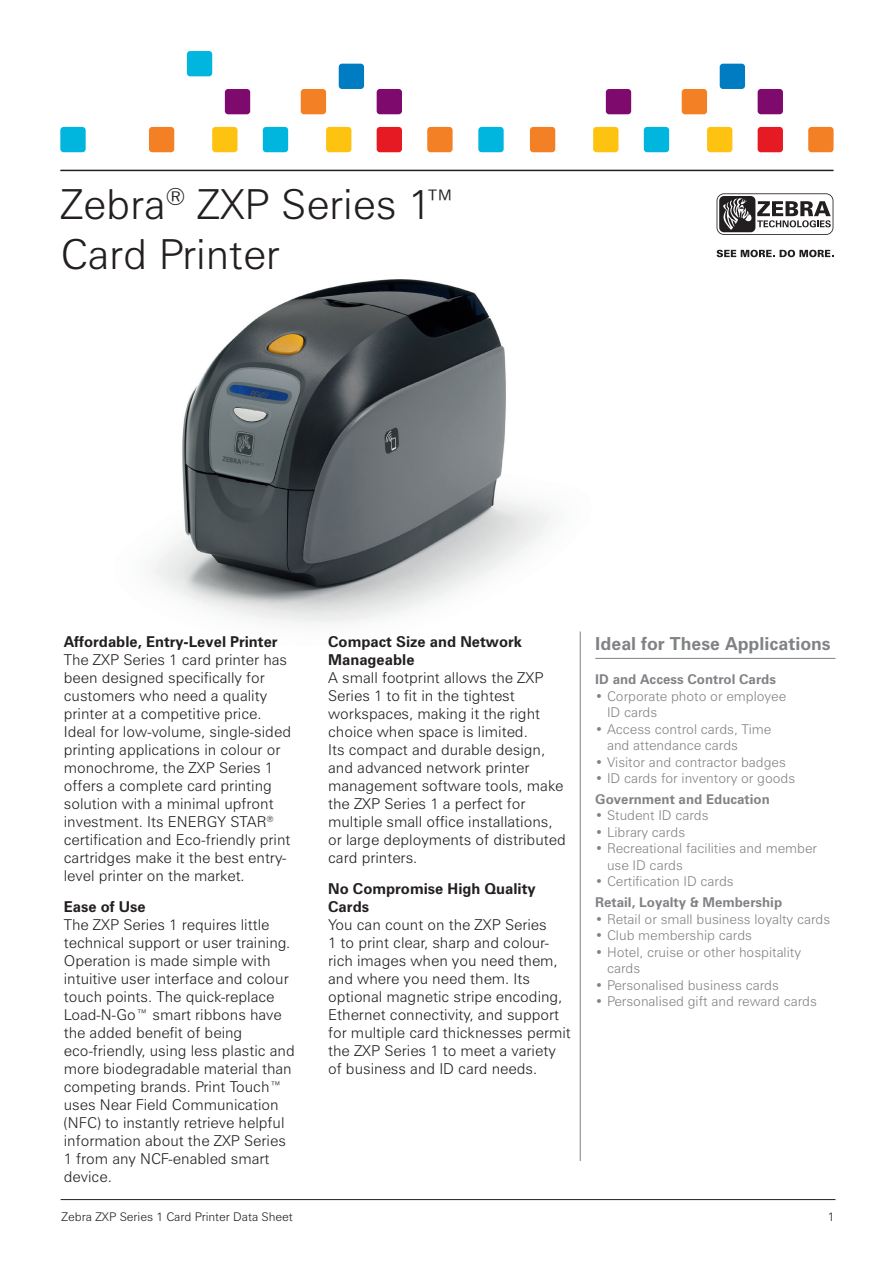
<style>
.page{position:relative;width:893px;height:1263px;background:#fff}
.page>*{position:absolute;margin:0;border:0;box-sizing:border-box;transform-origin:0 0}
.t1{font:300 41.4px "Zurich BT";color:#231f20}
.Body_Text{font:700 18px "Zurich BT";color:#808285}
.Body_Text-2{font:300 15px/18px "Zurich BT";color:#231f20}
.Body_Text-3{font:300 13.5px/16.5px "Zurich BT";color:#808285}
.Body_Text-4{font:700 13.5px "Zurich BT";color:#808285}
.t2{font:300 12px "Zurich BT";color:#231f20}
.s1{font-weight:700}
</style>
<div class="page">
<img style="left:152px;top:280px;width:428px;height:367px">
<div style="left:339px;top:64px;width:25px;height:25px;background:#007cc2;border-radius:3px"></div>
<div style="left:212px;top:127px;width:26px;height:25px;background:#fec210;border-radius:3px"></div>
<div style="left:326px;top:127px;width:25px;height:25px;background:#fec210;border-radius:3px"></div>
<div style="left:301px;top:89px;width:25px;height:25px;background:#f48026;border-radius:3px"></div>
<div style="left:427px;top:127px;width:26px;height:25px;background:#f48026;border-radius:3px"></div>
<div style="left:149px;top:127px;width:25px;height:25px;background:#f48026;border-radius:3px"></div>
<div style="left:187px;top:51px;width:25px;height:25px;background:#00b6de;border-radius:3px"></div>
<div style="left:263px;top:127px;width:25px;height:25px;background:#00b6de;border-radius:3px"></div>
<div style="left:60px;top:127px;width:26px;height:25px;background:#00b6de;border-radius:3px"></div>
<div style="left:225px;top:89px;width:25px;height:25px;background:#7e0a6d;border-radius:3px"></div>
<div style="left:377px;top:89px;width:25px;height:25px;background:#7e0a6d;border-radius:3px"></div>
<div style="left:377px;top:127px;width:25px;height:25px;background:#e51a23;border-radius:3px"></div>
<div style="left:720px;top:64px;width:25px;height:25px;background:#007cc2;border-radius:3px"></div>
<div style="left:593px;top:127px;width:25px;height:25px;background:#fec210;border-radius:3px"></div>
<div style="left:707px;top:127px;width:25px;height:25px;background:#fec210;border-radius:3px"></div>
<div style="left:682px;top:89px;width:25px;height:25px;background:#f48026;border-radius:3px"></div>
<div style="left:808px;top:127px;width:26px;height:25px;background:#f48026;border-radius:3px"></div>
<div style="left:530px;top:127px;width:25px;height:25px;background:#f48026;border-radius:3px"></div>
<div style="left:644px;top:127px;width:25px;height:25px;background:#00b6de;border-radius:3px"></div>
<div style="left:478px;top:127px;width:26px;height:25px;background:#00b6de;border-radius:3px"></div>
<div style="left:606px;top:89px;width:25px;height:25px;background:#7e0a6d;border-radius:3px"></div>
<div style="left:758px;top:89px;width:25px;height:25px;background:#7e0a6d;border-radius:3px"></div>
<div style="left:758px;top:127px;width:25px;height:25px;background:#e51a23;border-radius:3px"></div>
<svg style="left:717px;top:250px;width:117px;height:7px"></svg>
<svg style="left:717px;top:193px;width:116px;height:42px"></svg>
<hr style="left:60px;top:170px;width:774px;height:1px;background:#231f20">
<hr style="left:61px;top:1199px;width:774px;height:1px;background:#231f20">
<hr style="left:580px;top:631px;width:1px;height:530px;background:#808285">
<hr style="left:595px;top:658px;width:240px;height:1px;background:#808285">
<p class="t1" style="left:60px;top:179px;width:399px">Zebra<sup>®</sup> ZXP Series 1™</p>
<p class="t1" style="left:60px;top:229px;width:221px">Card Printer</p>
<p class="Body_Text-2" style="left:64px;top:633px;width:229px"><span class="s1">Affordable, Entry-Level Printer<br></span>The ZXP Series 1 card printer has been designed specifically for customers who need a quality printer at a competitive price.<br>Ideal for low-volume, single-sided printing applications in colour or monochrome, the ZXP Series 1 offers a complete card printing solution with a minimal upfront investment. Its ENERGY STAR<sup>® </sup>certification and Eco-friendly print cartridges make it the best entry&shy;level printer on the market.</p>
<p class="Body_Text-2" style="left:64px;top:897px;width:232px"><span class="s1">Ease of Use<br></span>The ZXP Series 1 requires little technical support or user training.<br>Operation is made simple with intuitive user interface and colour touch points. The quick-replace<br>Load-N-Go™ smart ribbons have the added benefit of being eco-friendly, using less plastic and more biodegradable material than competing brands. Print Touch™ uses Near Field Communication (NFC) to instantly retrieve helpful information about the ZXP Series<br>1 from any NCF-enabled smart device.</p>
<p class="Body_Text-2" style="left:328px;top:633px;width:239px"><span class="s1">Compact Size and Network<br>Manageable<br></span>A small footprint allows the ZXP<br>Series 1 to fit in the tightest workspaces, making it the right choice when space is limited.<br>Its compact and durable design, and advanced network printer management software tools, make the ZXP Series 1 a perfect for multiple small office installations, or large deployments of distributed card printers.</p>
<p class="Body_Text-2" style="left:328px;top:879px;width:244px"><span class="s1">No Compromise High Quality<br>Cards<br></span>You can count on the ZXP Series<br>1 to print clear, sharp and colour&shy;rich images when you need them, and where you need them. Its optional magnetic stripe encoding,<br>Ethernet connectivity, and support for multiple card thicknesses permit the ZXP Series 1 to meet a variety of business and ID card needs.</p>
<p class="Body_Text" style="left:595px;top:632px;width:237px">Ideal for These Applications</p>
<p class="Body_Text-4" style="left:595px;top:671px;width:182px">ID and Access Control Cards</p>
<p class="Body_Text-3" style="left:607px;top:687px;width:181px;text-indent:-12px">• Corporate photo or employee<br>ID cards</p>
<p class="Body_Text-3" style="left:607px;top:720px;width:166px;text-indent:-12px">• Access control cards, Time and attendance cards</p>
<p class="Body_Text-3" style="left:595px;top:753px;width:192px">• Visitor and contractor badges</p>
<p class="Body_Text-3" style="left:595px;top:770px;width:201px">• ID cards for inventory or goods</p>
<p class="Body_Text-4" style="left:595px;top:791px;width:176px">Government and Education</p>
<p class="Body_Text-3" style="left:595px;top:807px;width:115px">• Student ID cards</p>
<p class="Body_Text-3" style="left:595px;top:824px;width:91px">• Library cards</p>
<p class="Body_Text-3" style="left:607px;top:840px;width:212px;text-indent:-12px">• Recreational facilities and member use ID cards</p>
<p class="Body_Text-3" style="left:595px;top:873px;width:140px">• Certification ID cards</p>
<p class="Body_Text-4" style="left:595px;top:894px;width:188px">Retail, Loyalty &amp; Membership</p>
<p class="Body_Text-3" style="left:595px;top:910px;width:236px">• Retail or small business loyalty cards</p>
<p class="Body_Text-3" style="left:595px;top:927px;width:158px">• Club membership cards</p>
<p class="Body_Text-3" style="left:607px;top:943px;width:196px;text-indent:-12px">• Hotel, cruise or other hospitality cards</p>
<p class="Body_Text-3" style="left:595px;top:976px;width:185px">• Personalised business cards</p>
<p class="Body_Text-3" style="left:595px;top:993px;width:223px">• Personalised gift and reward cards</p>
<p class="t2" style="left:62px;top:1210px;width:233px">Zebra ZXP Series 1 Card Printer Data Sheet</p>
<p class="t2" style="left:828px;top:1209px;width:8px">1</p>
</div>
